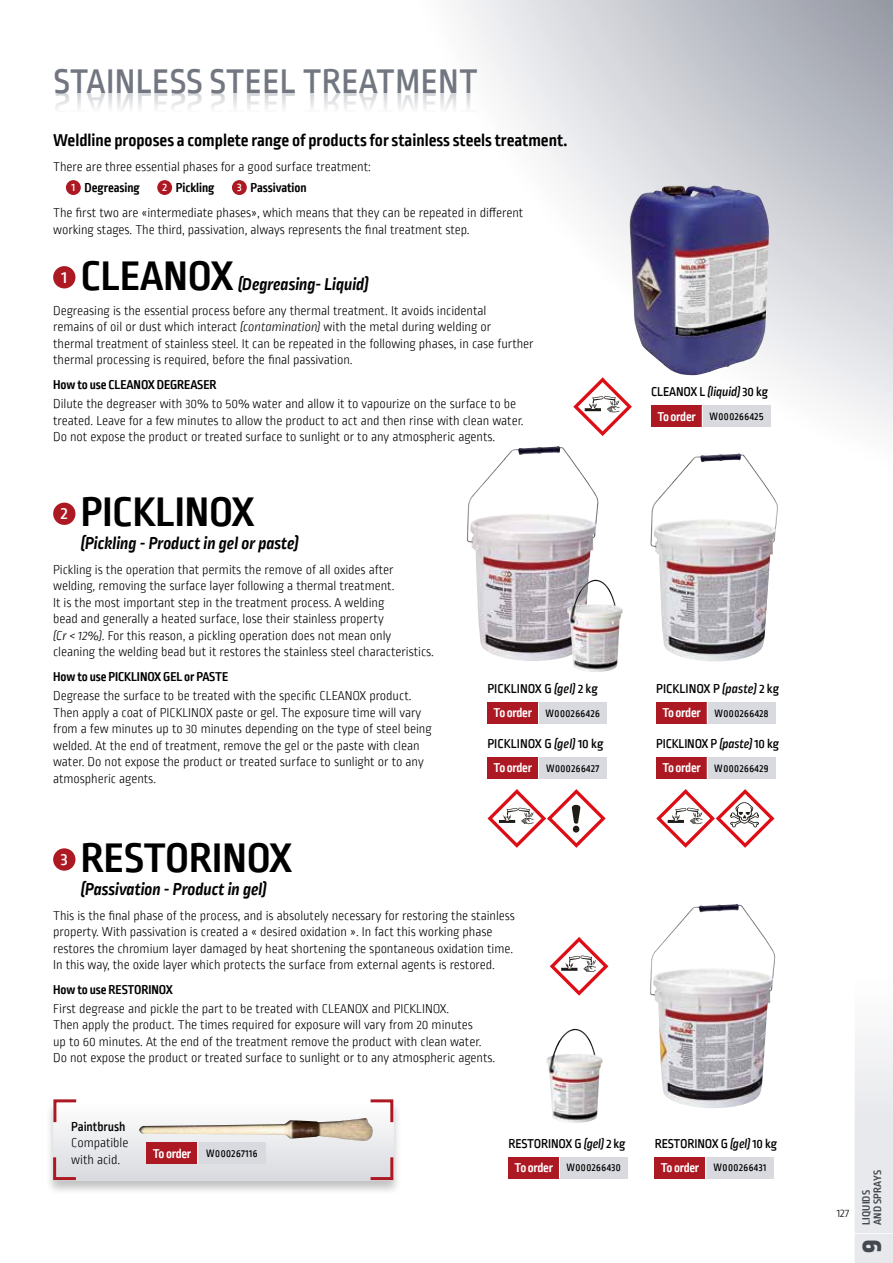
<style>
.page{position:relative;width:893px;height:1263px;background:#fff}
.page>*{position:absolute;margin:0;border:0;box-sizing:border-box;transform-origin:0 0}
.t1{font:700 43.5px "Ropa Sans PTT";color:#000}
.t2{font:500 36px "Ropa Sans PTT";letter-spacing:.01em;color:#717680}
.t3{font:800 30px "Ropa Sans PTT";color:#444850}
.t4{font:italic 700 18px "Ropa Sans PTT";letter-spacing:-.005em;color:#000}
.t5{font:700 18px "Ropa Sans PTT";color:#000}
.t6{font:500 18px "Ropa Sans PTT";color:#fff}
.t7{font:300 13.5px/16.5px "Ropa Sans PTT";letter-spacing:-.005em;color:#000}
.t8{font:500 13.5px "Ropa Sans PTT";letter-spacing:-.01em;color:#000}
.t9{font:700 13.5px "Ropa Sans PTT";letter-spacing:-.005em;color:#000}
.t10{font:300 12px "Ropa Sans PTT";color:#000}
.t11{font:500 11.25px "Ropa Sans PTT";letter-spacing:.05em;color:#000;scale:.9 1}
.t12{font:700 11.25px/11.2px "Ropa Sans PTT";letter-spacing:.01em;color:#444850}
.s1{font-weight:500;font-size:12px;color:#fff}
.s2{font-weight:700}
.s3{font-style:italic}
.s4{font-weight:700;font-size:13.5px;color:#fff}
</style>
<div class="page">
<svg style="left:242px;top:0;width:651px;height:540px"></svg>
<img style="left:650px;top:904px;width:125px;height:204px">
<img style="left:546px;top:1029px;width:57px;height:94px">
<img style="left:467px;top:446px;width:132px;height:215px">
<img style="left:567px;top:580px;width:56px;height:92px">
<img style="left:650px;top:453px;width:128px;height:209px">
<div style="left:53px;top:848px;width:22px;height:23px;background:#ad1923;border-radius:50%"></div>
<div style="left:66px;top:180px;width:15px;height:15px;background:#ad1923;border-radius:50%"></div>
<div style="left:157px;top:180px;width:15px;height:15px;background:#ad1923;border-radius:50%"></div>
<div style="left:232px;top:180px;width:15px;height:15px;background:#ad1923;border-radius:50%"></div>
<div style="left:53px;top:266px;width:22px;height:22px;background:#ad1923;border-radius:50%"></div>
<div style="left:53px;top:503px;width:22px;height:22px;background:#ad1923;border-radius:50%"></div>
<svg style="left:573px;top:377px;width:59px;height:59px"></svg>
<div style="left:508px;top:1157px;width:51px;height:21px;background:#ad1923"></div>
<div style="left:559px;top:1157px;width:68px;height:21px;background:#d8dadf"></div>
<svg style="left:559px;top:1157px;width:1px;height:21px"></svg>
<div style="left:655px;top:1157px;width:51px;height:21px;background:#ad1923"></div>
<div style="left:706px;top:1157px;width:68px;height:21px;background:#d8dadf"></div>
<svg style="left:705px;top:1157px;width:1px;height:21px"></svg>
<div style="left:651px;top:406px;width:51px;height:21px;background:#ad1923"></div>
<div style="left:702px;top:406px;width:68px;height:21px;background:#d8dadf"></div>
<svg style="left:702px;top:406px;width:1px;height:21px"></svg>
<svg style="left:550px;top:937px;width:58px;height:59px"></svg>
<div style="left:487px;top:702px;width:51px;height:22px;background:#ad1923"></div>
<div style="left:538px;top:702px;width:68px;height:22px;background:#d8dadf"></div>
<svg style="left:538px;top:702px;width:1px;height:22px"></svg>
<div style="left:487px;top:757px;width:51px;height:21px;background:#ad1923"></div>
<div style="left:538px;top:757px;width:68px;height:21px;background:#d8dadf"></div>
<svg style="left:538px;top:757px;width:1px;height:21px"></svg>
<svg style="left:487px;top:789px;width:119px;height:59px"></svg>
<div style="left:656px;top:702px;width:51px;height:22px;background:#ad1923"></div>
<div style="left:707px;top:702px;width:68px;height:22px;background:#d8dadf"></div>
<svg style="left:707px;top:702px;width:1px;height:22px"></svg>
<div style="left:656px;top:757px;width:51px;height:21px;background:#ad1923"></div>
<div style="left:707px;top:757px;width:68px;height:21px;background:#d8dadf"></div>
<svg style="left:707px;top:757px;width:1px;height:21px"></svg>
<svg style="left:656px;top:789px;width:118px;height:59px"></svg>
<div style="left:45px;top:1101px;width:356px;height:95px;background:#000;opacity:.24"></div>
<div style="left:53px;top:1101px;width:340px;height:79px;background:linear-gradient(to bottom,#fff,#d8dadf)"></div>
<svg style="left:368px;top:1099px;width:27px;height:26px"></svg>
<svg style="left:52px;top:1154px;width:27px;height:27px"></svg>
<svg style="left:368px;top:1154px;width:27px;height:27px"></svg>
<svg style="left:52px;top:1099px;width:27px;height:26px"></svg>
<div style="left:147px;top:1142px;width:51px;height:22px;background:#ad1923"></div>
<div style="left:198px;top:1142px;width:68px;height:22px;background:#d8dadf"></div>
<svg style="left:197px;top:1142px;width:1px;height:22px"></svg>
<img style="left:139px;top:1118px;width:234px;height:23px">
<img style="left:629px;top:186px;width:140px;height:190px">
<svg style="left:855px;top:1039px;width:38px;height:224px"></svg>
<svg style="left:242px;top:92px;width:235px;height:21px"></svg>
<h2 class="t2" style="left:53px;top:61px;width:426px">STAINLESS STEEL TREATMENT</h2>
<h3 class="t5" style="left:53px;top:130px;width:516px">Weldline proposes a complete range of products for stainless steels treatment.</h3>
<p class="t7" style="left:71px;top:157px;width:301px;line-height:20.7px;text-indent:-18px">There are three essential phases for a good surface treatment:<br><span class="s1">1</span> <span class="s2">Degreasing</span></p>
<p class="t7" style="left:53px;top:176px;width:472px;line-height:25px;text-indent:184px"><span class="s1">3</span> <span class="s2">Passivation<br></span>The first two are «intermediate phases», which means that they can be repeated in different</p>
<p class="t7" style="left:53px;top:222px;width:418px">working stages. The third, passivation, always represents the final treatment step.</p>
<h3 class="t6" style="left:61px;top:267px;width:7px">1</h3>
<h1 class="t1" style="left:81px;top:251px;width:154px">CLEANOX</h1>
<p class="t9" style="left:162px;top:180px;width:54px"><span class="s1">2</span> Pickling</p>
<h3 class="t4" style="left:238px;top:274px;width:132px">(Degreasing- Liquid)</h3>
<p class="t7" style="left:53px;top:303px;width:482px">Degreasing is the essential process before any thermal treatment. It avoids incidental<br>remains of oil or dust which interact <span class="s3">(contamination)</span> with the metal during welding or thermal treatment of stainless steel. It can be repeated in the following phases, in case further thermal processing is required, before the final passivation.</p>
<p class="t9" style="left:53px;top:377px;width:165px">How to use CLEANOX DEGREASER</p>
<p class="t7" style="left:53px;top:396px;width:472px">Dilute the degreaser with 30% to 50% water and allow it to vapourize on the surface to be treated. Leave for a few minutes to allow the product to act and then rinse with clean water.<br>Do not expose the product or treated surface to sunlight or to any atmospheric agents.</p>
<h3 class="t6" style="left:61px;top:503px;width:8px">2</h3>
<h1 class="t1" style="left:81px;top:488px;width:175px">PICKLINOX</h1>
<h3 class="t4" style="left:81px;top:533px;width:219px">(Pickling - Product in gel or paste)</h3>
<p class="t7" style="left:53px;top:562px;width:382px">Pickling is the operation that permits the remove of all oxides after welding, removing the surface layer following a thermal treatment.<br>It is the most important step in the treatment process. A welding<br>bead and generally a heated surface, lose their stainless property<br><span class="s3">(Cr &lt; 12%)</span>. For this reason, a pickling operation does not mean only cleaning the welding bead but it restores the stainless steel characteristics.</p>
<p class="t9" style="left:53px;top:669px;width:177px">How to use PICKLINOX GEL or PASTE</p>
<p class="t7" style="left:53px;top:688px;width:380px">Degrease the surface to be treated with the specific CLEANOX product.<br>Then apply a coat of PICKLINOX paste or gel. The exposure time will vary from a few minutes up to 30 minutes depending on the type of steel being welded. At the end of treatment, remove the gel or the paste with clean water. Do not expose the product or treated surface to sunlight or to any atmospheric agents.</p>
<p class="t8" style="left:487px;top:681px;width:112px">PICKLINOX G <span class="s3">(gel)</span> 2 kg</p>
<p class="t11" style="left:494px;top:707px;width:120px"><span class="s4">To order</span> W000266426</p>
<p class="t8" style="left:487px;top:736px;width:117px">PICKLINOX G <span class="s3">(gel)</span> 10 kg</p>
<p class="t11" style="left:494px;top:762px;width:119px"><span class="s4">To order</span> W000266427</p>
<h3 class="t6" style="left:61px;top:849px;width:8px">3</h3>
<h1 class="t1" style="left:81px;top:833px;width:213px">RESTORINOX</h1>
<h3 class="t4" style="left:81px;top:878px;width:187px">(Passivation - Product in gel)</h3>
<p class="t7" style="left:53px;top:908px;width:463px">This is the final phase of the process, and is absolutely necessary for restoring the stainless property. With passivation is created a « desired oxidation ». In fact this working phase restores the chromium layer damaged by heat shortening the spontaneous oxidation time.<br>In this way, the oxide layer which protects the surface from external agents is restored.</p>
<p class="t9" style="left:53px;top:982px;width:121px">How to use RESTORINOX</p>
<p class="t7" style="left:53px;top:1001px;width:444px">First degrease and pickle the part to be treated with CLEANOX and PICKLINOX.<br>Then apply the product. The times required for exposure will vary from 20 minutes<br>up to 60 minutes. At the end of the treatment remove the product with clean water.<br>Do not expose the product or treated surface to sunlight or to any atmospheric agents.</p>
<p class="t8" style="left:71px;top:1119px;width:56px">Paintbrush</p>
<p class="t7" style="left:71px;top:1135px;width:59px">Compatible with acid.</p>
<p class="t11" style="left:153px;top:1147px;width:118px"><span class="s4">To order</span> W000267116</p>
<p class="t8" style="left:508px;top:1136px;width:118px">RESTORINOX G <span class="s3">(gel)</span> 2 kg</p>
<p class="t11" style="left:515px;top:1161px;width:120px"><span class="s4">To order</span> W000266430</p>
<p class="t8" style="left:651px;top:384px;width:118px">CLEANOX L <span class="s3">(liquid)</span> 30 kg</p>
<p class="t11" style="left:657px;top:410px;width:119px"><span class="s4">To order</span> W000266425</p>
<p class="t8" style="left:656px;top:681px;width:124px">PICKLINOX P <span class="s3">(paste)</span> 2 kg</p>
<p class="t11" style="left:662px;top:707px;width:119px"><span class="s4">To order</span> W000266428</p>
<p class="t8" style="left:656px;top:736px;width:124px">PICKLINOX P <span class="s3">(paste)</span> 10 kg</p>
<p class="t11" style="left:662px;top:762px;width:120px"><span class="s4">To order</span> W000266429</p>
<p class="t8" style="left:655px;top:1136px;width:124px">RESTORINOX G <span class="s3">(gel)</span> 10 kg</p>
<p class="t11" style="left:661px;top:1161px;width:119px"><span class="s4">To order</span> W000266431</p>
<p class="t10" style="left:837px;top:1206px;width:14px">127</p>
<p class="t12" style="left:861px;top:1225px;width:56px;rotate:-90deg">LIQUIDS<br>AND SPRAYS</p>
<h3 class="t3" style="left:853px;top:1253px;width:15px;rotate:-90deg">9</h3>
</div>
